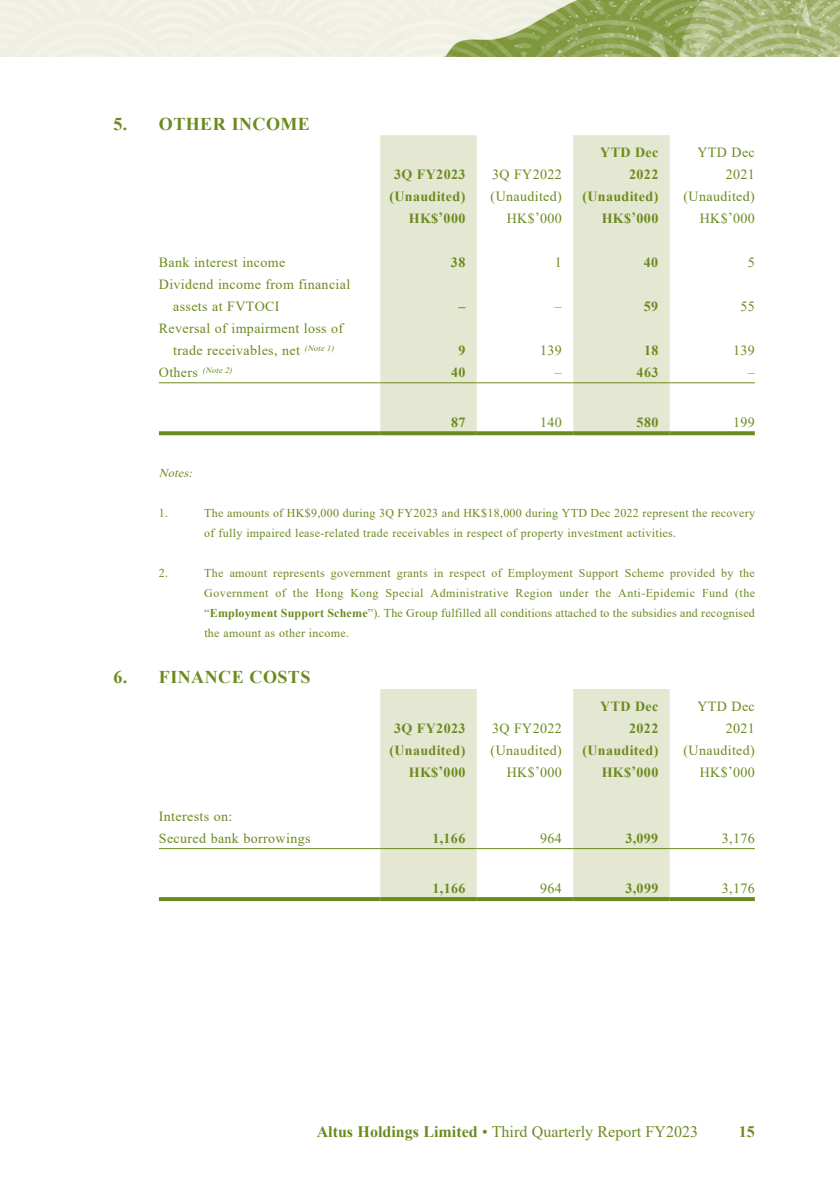
<style>
.page{position:relative;width:840px;height:1191px;background:#fff}
.page>*{position:absolute;margin:0;border:0;box-sizing:border-box;transform-origin:0 0}
.t1{font:700 18px "Times New Roman";letter-spacing:.025em;color:#6c8a1f}
.t2{font:16px "Times New Roman";color:#6c8a1f}
.t3{font:700 16px "Times New Roman";color:#6c8a1f}
.t4{font:14px/22px "Times New Roman";letter-spacing:.025em;color:#6c8a1f;text-align:right}
.t5{font:700 14px/22px "Times New Roman";letter-spacing:.025em;color:#6c8a1f;text-align:right}
.t6{font:12px/20px "Times New Roman";letter-spacing:.025em;color:#6c8a1f}
.t7{font:italic 12px "Times New Roman";color:#6c8a1f}
.t8{font:italic 8.2px "Times New Roman";color:#6c8a1f}
.s1{font-style:normal;font-size:14px}
.s2{font-weight:700}
</style>
<div class="page">
<img style="left:0;top:0;width:839px;height:57px">
<svg style="left:380px;top:135px;width:289px;height:296px;fill:#e4e7d1"></svg>
<hr style="left:159px;top:382px;width:221px;height:1px;background:#6c8a1f">
<hr style="left:380px;top:382px;width:96px;height:1px;background:#6c8a1f">
<hr style="left:476px;top:382px;width:97px;height:1px;background:#6c8a1f">
<hr style="left:573px;top:382px;width:96px;height:1px;background:#6c8a1f">
<hr style="left:669px;top:382px;width:85px;height:1px;background:#6c8a1f">
<svg style="left:159px;top:431px;width:221px;height:4px"></svg>
<svg style="left:380px;top:431px;width:96px;height:4px"></svg>
<svg style="left:476px;top:431px;width:97px;height:4px"></svg>
<svg style="left:573px;top:431px;width:96px;height:4px"></svg>
<svg style="left:669px;top:431px;width:85px;height:4px"></svg>
<svg style="left:380px;top:689px;width:289px;height:208px;fill:#e4e7d1"></svg>
<hr style="left:159px;top:848px;width:221px;height:1px;background:#6c8a1f">
<hr style="left:380px;top:848px;width:96px;height:1px;background:#6c8a1f">
<hr style="left:476px;top:848px;width:97px;height:1px;background:#6c8a1f">
<hr style="left:573px;top:848px;width:96px;height:1px;background:#6c8a1f">
<hr style="left:669px;top:848px;width:85px;height:1px;background:#6c8a1f">
<svg style="left:159px;top:897px;width:221px;height:4px"></svg>
<svg style="left:380px;top:897px;width:96px;height:4px"></svg>
<svg style="left:476px;top:897px;width:97px;height:4px"></svg>
<svg style="left:573px;top:897px;width:96px;height:4px"></svg>
<svg style="left:669px;top:897px;width:85px;height:4px"></svg>
<h1 class="t1" style="left:113px;top:111px;width:198px">5. OTHER INCOME</h1>
<p class="t5" style="left:394px;top:163px;width:73px">3Q FY2023</p>
<p class="t4" style="left:492px;top:163px;width:71px">3Q FY2022</p>
<p class="t5" style="left:600px;top:141px;width:60px">YTD Dec<br>2022</p>
<p class="t4" style="left:697px;top:141px;width:59px">YTD Dec<br>2021</p>
<p class="t5" style="left:389px;top:185px;width:77px">(Unaudited)</p>
<p class="t4" style="left:490px;top:185px;width:73px">(Unaudited)</p>
<p class="t5" style="left:582px;top:185px;width:77px">(Unaudited)</p>
<p class="t4" style="left:683px;top:185px;width:73px">(Unaudited)</p>
<p class="t5" style="left:408px;top:207px;width:58px">HK$’000</p>
<p class="t4" style="left:506px;top:207px;width:56px">HK$’000</p>
<p class="t5" style="left:601px;top:207px;width:58px">HK$’000</p>
<p class="t4" style="left:699px;top:207px;width:56px">HK$’000</p>
<p class="t4" style="left:159px;top:251px;width:128px">Bank interest income</p>
<p class="t5" style="left:450px;top:251px;width:16px">38</p>
<p class="t4" style="left:554px;top:251px;width:8px">1</p>
<p class="t5" style="left:643px;top:251px;width:16px">40</p>
<p class="t4" style="left:747px;top:251px;width:8px">5</p>
<p class="t4" style="left:173px;top:273px;width:178px;text-align:left;text-indent:-14px">Dividend income from financial assets at FVTOCI</p>
<p class="t5" style="left:458px;top:295px;width:8px">–</p>
<p class="t4" style="left:554px;top:295px;width:8px">–</p>
<p class="t5" style="left:643px;top:295px;width:16px">59</p>
<p class="t4" style="left:740px;top:295px;width:16px">55</p>
<p class="t4" style="left:159px;top:317px;width:186px;text-align:center">Reversal of impairment loss of trade receivables, net <sup>(Note1)</sup></p>
<p class="t5" style="left:458px;top:339px;width:8px">9</p>
<p class="t4" style="left:540px;top:339px;width:23px">139</p>
<p class="t5" style="left:643px;top:339px;width:16px">18</p>
<p class="t4" style="left:732px;top:339px;width:23px">139</p>
<p class="t8" style="left:159px;top:364px;width:77px"><span class="s1">O t h e r s</span> (Note2)</p>
<p class="t5" style="left:451px;top:361px;width:16px">40</p>
<p class="t4" style="left:554px;top:361px;width:8px">–</p>
<p class="t5" style="left:636px;top:361px;width:23px">463</p>
<p class="t4" style="left:747px;top:361px;width:8px">–</p>
<p class="t5" style="left:451px;top:411px;width:16px">87</p>
<p class="t4" style="left:540px;top:411px;width:23px">140</p>
<p class="t5" style="left:636px;top:411px;width:23px">580</p>
<p class="t4" style="left:732px;top:411px;width:23px">199</p>
<p class="t7" style="left:159px;top:465px;width:39px">Notes:</p>
<p class="t6" style="left:159px;top:503px;width:11px">1.</p>
<p class="t6" style="left:204px;top:503px;width:552px">The amounts of HK$9,000 during 3Q FY2023 and HK$18,000 during YTD Dec 2022 represent the recovery of fully impaired lease-related trade receivables in respect of property investment activities.</p>
<p class="t6" style="left:159px;top:563px;width:11px">2.</p>
<p class="t6" style="left:204px;top:563px;width:552px;text-align:justify">The amount represents government grants in respect of Employment Support Scheme provided by the Government of the Hong Kong Special Administrative Region under the Anti-Epidemic Fund (the “<span class="s2">Employment Support Scheme</span>”). The Group fulfilled all conditions attached to the subsidies and recognised the amount as other income.</p>
<h1 class="t1" style="left:113px;top:665px;width:198px">6. FINANCE COSTS</h1>
<p class="t5" style="left:394px;top:717px;width:73px">3Q FY2023</p>
<p class="t4" style="left:492px;top:717px;width:71px">3Q FY2022</p>
<p class="t5" style="left:600px;top:695px;width:60px">YTD Dec<br>2022</p>
<p class="t4" style="left:697px;top:695px;width:59px">YTD Dec<br>2021</p>
<p class="t4" style="left:159px;top:805px;width:153px;text-align:left">Interests on:<br>Secured bank borrowings</p>
<p class="t5" style="left:389px;top:739px;width:77px">(Unaudited)</p>
<p class="t4" style="left:490px;top:739px;width:73px">(Unaudited)</p>
<p class="t5" style="left:582px;top:739px;width:77px">(Unaudited)</p>
<p class="t4" style="left:683px;top:739px;width:73px">(Unaudited)</p>
<p class="t5" style="left:408px;top:761px;width:58px">HK$’000</p>
<p class="t4" style="left:506px;top:761px;width:56px">HK$’000</p>
<p class="t5" style="left:601px;top:761px;width:58px">HK$’000</p>
<p class="t4" style="left:699px;top:761px;width:56px">HK$’000</p>
<p class="t5" style="left:432px;top:827px;width:34px">1,166</p>
<p class="t4" style="left:540px;top:827px;width:23px">964</p>
<p class="t5" style="left:625px;top:827px;width:34px">3,099</p>
<p class="t4" style="left:721px;top:827px;width:34px">3,176</p>
<p class="t5" style="left:432px;top:877px;width:34px">1,166</p>
<p class="t4" style="left:540px;top:877px;width:23px">964</p>
<p class="t5" style="left:625px;top:877px;width:34px">3,099</p>
<p class="t4" style="left:721px;top:877px;width:34px">3,176</p>
<h2 class="t2" style="left:316px;top:1120px;width:383px"><span class="s2">Altus Holdings Limited</span> • Third Quarterly Report FY2023</h2>
<h2 class="t3" style="left:738px;top:1120px;width:17px">15</h2>
</div>
